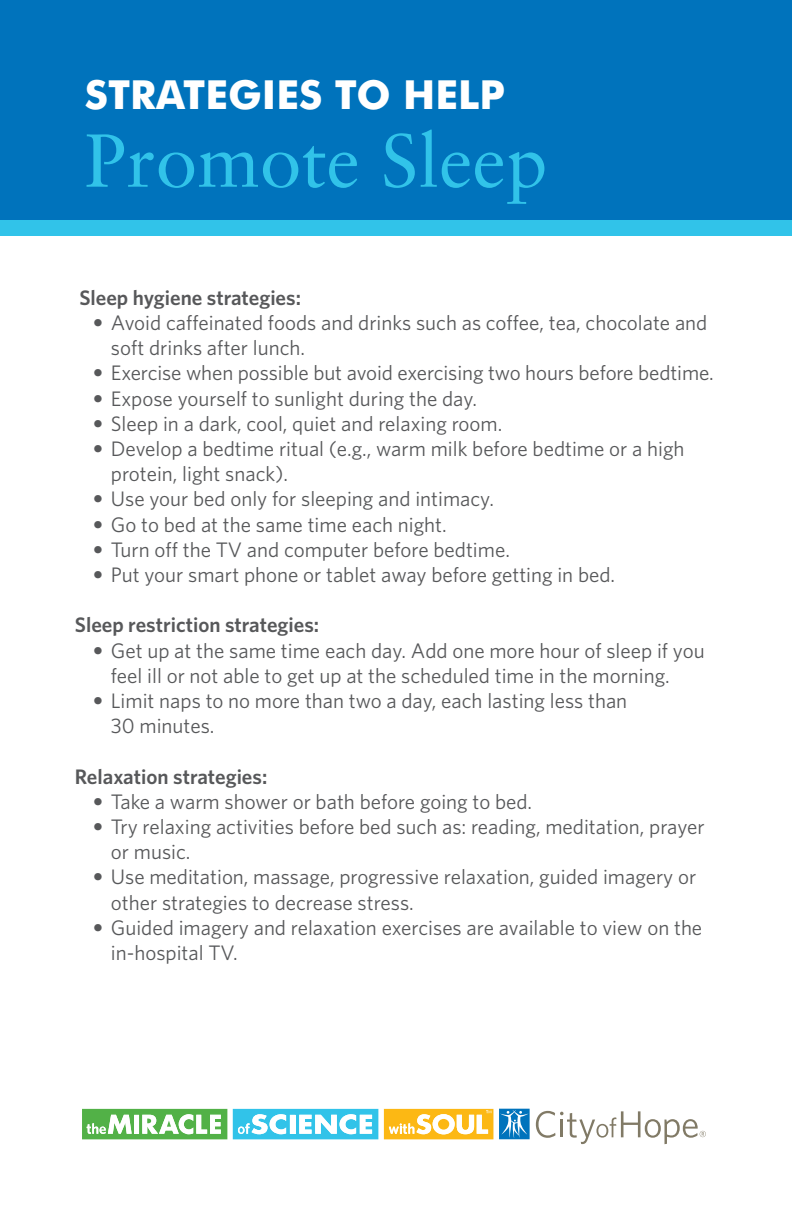
<style>
.page{position:relative;width:792px;height:1224px;background:#fff}
.page>*{position:absolute;margin:0;border:0;box-sizing:border-box;transform-origin:0 0}
.t1{font:75px "Sabon LT Std";color:#31c3e9}
.t2{font:700 40px "Futura BT";color:#fff}
.t3{font:21px/25.2px "Whitney";color:#57585a}
.t4{font:600 21px "Whitney";color:#57585a}
.s1{font-family:"Sabon LT Std"}
</style>
<div class="page">
<div style="left:0;top:0;width:792px;height:220px;background:#0073bc"></div>
<svg style="left:536px;top:1111px;width:170px;height:33px"></svg>
<svg style="left:499px;top:1109px;width:31px;height:30px"></svg>
<svg style="left:384px;top:1109px;width:109px;height:30px"></svg>
<svg style="left:233px;top:1109px;width:145px;height:30px"></svg>
<svg style="left:82px;top:1109px;width:145px;height:30px"></svg>
<div style="left:0;top:220px;width:792px;height:16px;background:#31c3e9"></div>
<h2 class="t2" style="left:85px;top:70px;width:421px">STRATEGIES TO HELP</h2>
<h1 class="t1" style="left:85px;top:116px;width:464px">Promote Sleep</h1>
<p class="t4" style="left:79px;top:285px;width:223px">Sleep hygiene strategies:</p>
<p class="t3" style="left:111px;top:310px;width:598px;text-indent:-18px"><span class="s1">•</span> Avoid caffeinated foods and drinks such as coffee, tea, chocolate and soft drinks after lunch.</p>
<p class="t3" style="left:93px;top:360px;width:623px"><span class="s1">•</span> Exercise when possible but avoid exercising two hours before bedtime.</p>
<p class="t3" style="left:93px;top:385px;width:386px"><span class="s1">•</span> Expose yourself to sunlight during the day.</p>
<p class="t3" style="left:93px;top:410px;width:411px"><span class="s1">•</span> Sleep in a dark, cool, quiet and relaxing room.</p>
<p class="t3" style="left:111px;top:436px;width:575px;text-indent:-18px"><span class="s1">•</span> Develop a bedtime ritual (e.g., warm milk before bedtime or a high protein, light snack).</p>
<p class="t3" style="left:93px;top:486px;width:403px"><span class="s1">•</span> Use your bed only for sleeping and intimacy.</p>
<p class="t3" style="left:93px;top:511px;width:355px"><span class="s1">•</span> Go to bed at the same time each night.</p>
<p class="t3" style="left:93px;top:536px;width:419px"><span class="s1">•</span> Turn off the TV and computer before bedtime.</p>
<p class="t3" style="left:93px;top:562px;width:524px"><span class="s1">•</span> Put your smart phone or tablet away before getting in bed.</p>
<p class="t4" style="left:75px;top:612px;width:246px">Sleep restriction strategies:</p>
<p class="t3" style="left:111px;top:637px;width:595px;text-indent:-18px"><span class="s1">•</span> Get up at the same time each day. Add one more hour of sleep if you feel ill or not able to get up at the scheduled time in the morning.</p>
<p class="t3" style="left:111px;top:688px;width:518px;text-indent:-18px"><span class="s1">•</span> Limit naps to no more than two a day, each lasting less than<br>30 minutes.</p>
<p class="t4" style="left:75px;top:764px;width:194px">Relaxation strategies:</p>
<p class="t3" style="left:93px;top:788px;width:441px"><span class="s1">•</span> Take a warm shower or bath before going to bed.</p>
<p class="t3" style="left:111px;top:814px;width:595px;text-indent:-18px"><span class="s1">•</span> Try relaxing activities before bed such as: reading, meditation, prayer or music.</p>
<p class="t3" style="left:111px;top:864px;width:587px;text-indent:-18px"><span class="s1">•</span> Use meditation, massage, progressive relaxation, guided imagery or other strategies to decrease stress.</p>
<p class="t3" style="left:111px;top:914px;width:593px;text-indent:-18px"><span class="s1">•</span> Guided imagery and relaxation exercises are available to view on the in-hospital TV.</p>
</div>
